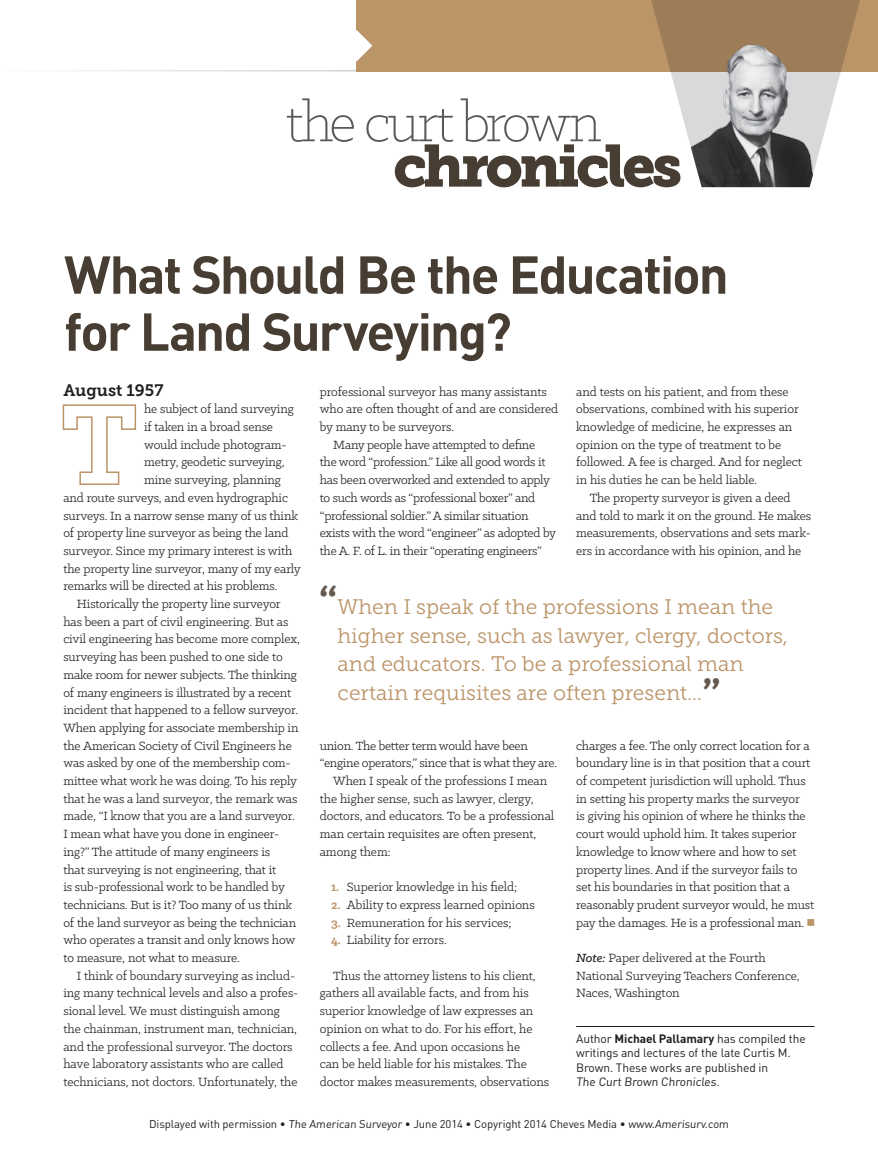
<style>
.page{position:relative;width:878px;height:1161px;background:#fff}
.page>*{position:absolute;margin:0;border:0;box-sizing:border-box;transform-origin:0 0}
.t1{font:300 60.6px "Klinic Slab";letter-spacing:-.04em;color:#58595b}
.t2{font:59.1px "Museo Slab 900";letter-spacing:-.06em;color:#473d32}
.t3{font:700 52.5px/57px "DINOT";letter-spacing:-.04em;color:#473d32}
.t4{font:21px/28.5px "Museo Slab 300";color:#bb9468}
.t5{font:16.5px "Museo Slab 700";color:#231f20}
.t6{font:13.5px/17.7px "Klinic Slab";letter-spacing:-.01em;color:#231f20}
.t7{font:12px/14.2px "DINOT";letter-spacing:-.01em;color:#231f20}
.t8{font:11.25px "DINOT";letter-spacing:-.01em;color:#231f20}
.s1{font-family:"Klinic Slab";font-weight:700;font-size:45px;color:#66594d}
.s2{font-family:"Universal Std Newswith Comm Pi";color:#bb9468}
.s3{font-weight:500;font-style:italic}
.s4{font-weight:700}
.s5{font-weight:700;color:#bb9468}
</style>
<div class="page">
<svg style="left:62px;top:404px;width:75px;height:81px"></svg>
<hr style="left:576px;top:1026px;width:238px;height:1px;background:#231f20">
<hr style="left:0;top:70px;width:877px;height:1px;background:#939598">
<div style="left:356px;top:0;width:522px;height:71px;background:#bb9468"></div>
<svg style="left:647px;top:0;width:216px;height:118px"></svg>
<svg style="left:356px;top:30px;width:16px;height:31px"></svg>
<img style="left:683px;top:10px;width:145px;height:177px">
<h1 class="t1" style="left:285px;top:85px;width:317px">the curt brown</h1>
<h2 class="t2" style="left:393px;top:132px;width:290px">chronicles</h2>
<h3 class="t3" style="left:64px;top:244px;width:666px">What Should Be the Education for Land Surveying?</h3>
<p class="t5" style="left:63px;top:381px;width:102px">August 1957</p>
<p class="t6" style="left:144px;top:400px;width:151px">he subject of land surveying</p>
<p class="t6" style="left:144px;top:418px;width:130px">if taken in a broad sense</p>
<p class="t6" style="left:144px;top:435px;width:144px">would include photogram-</p>
<p class="t6" style="left:144px;top:453px;width:142px">metry, geodetic surveying,</p>
<p class="t6" style="left:144px;top:471px;width:138px">mine surveying, planning</p>
<p class="t6" style="left:63px;top:489px;width:226px">and route surveys, and even hydrographic</p>
<p class="t6" style="left:63px;top:506px;width:236px">surveys. In a narrow sense many of us think</p>
<p class="t6" style="left:63px;top:524px;width:227px">of property line surveyor as being the land</p>
<p class="t6" style="left:63px;top:542px;width:230px">surveyor. Since my primary interest is with</p>
<p class="t6" style="left:63px;top:559px;width:239px">the property line surveyor, many of my early</p>
<p class="t6" style="left:63px;top:577px;width:215px">remarks will be directed at his problems.</p>
<p class="t6" style="left:77px;top:595px;width:205px">Historically the property line surveyor</p>
<p class="t6" style="left:63px;top:612px;width:226px">has been a part of civil engineering. But as</p>
<p class="t6" style="left:63px;top:630px;width:238px">civil engineering has become more complex,</p>
<p class="t6" style="left:63px;top:648px;width:221px">surveying has been pushed to one side to</p>
<p class="t6" style="left:63px;top:665px;width:235px">make room for newer subjects. The thinking</p>
<p class="t6" style="left:63px;top:683px;width:229px">of many engineers is illustrated by a recent</p>
<p class="t6" style="left:63px;top:701px;width:236px">incident that happened to a fellow surveyor.</p>
<p class="t6" style="left:63px;top:719px;width:236px">When applying for associate membership in</p>
<p class="t6" style="left:63px;top:736px;width:230px">the American Society of Civil Engineers he</p>
<p class="t6" style="left:63px;top:754px;width:229px">was asked by one of the membership com-</p>
<p class="t6" style="left:63px;top:772px;width:235px">mittee what work he was doing. To his reply</p>
<p class="t6" style="left:63px;top:789px;width:235px">that he was a land surveyor, the remark was</p>
<p class="t6" style="left:63px;top:807px;width:233px">made, “I know that you are a land surveyor.</p>
<p class="t6" style="left:63px;top:825px;width:217px">I mean what have you done in engineer-</p>
<p class="t6" style="left:63px;top:842px;width:208px">ing?” The attitude of many engineers is</p>
<p class="t6" style="left:63px;top:860px;width:214px">that surveying is not engineering, that it</p>
<p class="t6" style="left:63px;top:878px;width:223px">is sub-professional work to be handled by</p>
<p class="t6" style="left:63px;top:896px;width:230px">technicians. But is it? Too many of us think</p>
<p class="t6" style="left:63px;top:913px;width:234px">of the land surveyor as being the technician</p>
<p class="t6" style="left:63px;top:931px;width:233px">who operates a transit and only knows how</p>
<p class="t6" style="left:63px;top:949px;width:178px">to measure, not what to measure.</p>
<p class="t6" style="left:77px;top:966px;width:220px">I think of boundary surveying as includ-</p>
<p class="t6" style="left:63px;top:984px;width:236px">ing many technical levels and also a profes-</p>
<p class="t6" style="left:63px;top:1002px;width:218px">sional level. We must distinguish among</p>
<p class="t6" style="left:63px;top:1019px;width:235px">the chainman, instrument man, technician,</p>
<p class="t6" style="left:63px;top:1037px;width:231px">and the professional surveyor. The doctors</p>
<p class="t6" style="left:63px;top:1055px;width:222px">have laboratory assistants who are called</p>
<p class="t6" style="left:63px;top:1073px;width:235px">technicians, not doctors. Unfortunately, the</p>
<p class="t6" style="left:320px;top:382px;width:228px">professional surveyor has many assistants</p>
<p class="t6" style="left:320px;top:400px;width:240px">who are often thought of and are considered</p>
<p class="t6" style="left:320px;top:418px;width:136px">by many to be surveyors.</p>
<p class="t6" style="left:333px;top:435px;width:203px">Many people have attempted to define</p>
<p class="t6" style="left:320px;top:453px;width:227px">the word “profession.” Like all good words it</p>
<p class="t6" style="left:320px;top:471px;width:232px">has been overworked and extended to apply</p>
<p class="t6" style="left:320px;top:488px;width:217px">to such words as “professional boxer” and</p>
<p class="t6" style="left:320px;top:506px;width:210px">“professional soldier.” A similar situation</p>
<p class="t6" style="left:320px;top:524px;width:238px">exists with the word “engineer” as adopted by</p>
<p class="t6" style="left:320px;top:542px;width:224px">the A. F. of L. in their “operating engineers”</p>
<p class="t6" style="left:576px;top:382px;width:227px">and tests on his patient, and from these observations, combined with his superior knowledge of medicine, he expresses an opinion on the type of treatment to be followed. A fee is charged. And for neglect in his duties he can be held liable.</p>
<p class="t6" style="left:576px;top:489px;width:236px;text-indent:14px">The property surveyor is given a deed and told to mark it on the ground. He makes measurements, observations and sets mark&shy;ers in accordance with his opinion, and he</p>
<h3 class="t4" style="left:337px;top:593px;width:452px;text-indent:-18px"><span class="s1">“</span>When I speak of the professions I mean the higher sense, such as lawyer, clergy, doctors, and educators. To be a professional man certain requisites are often present…<span class="s1">”</span></h3>
<p class="t6" style="left:576px;top:736px;width:240px">charges a fee. The only correct location for a boundary line is in that position that a court of competent jurisdiction will uphold. Thus in setting his property marks the surveyor<br>is giving his opinion of where he thinks the court would uphold him. It takes superior knowledge to know where and how to set property lines. And if the surveyor fails to set his boundaries in that position that a reasonably prudent surveyor would, he must pay the damages. He is a professional man. <span class="s2">◾</span></p>
<p class="t6" style="left:576px;top:949px;width:225px"><span class="s3">Note:</span> Paper delivered at the Fourth<br>National Surveying Teachers Conference,<br>Naces, Washington</p>
<p class="t7" style="left:576px;top:1031px;width:231px">Author <span class="s4">Michael Pallamary</span> has compiled the writings and lectures of the late Curtis M.<br>Brown. These works are published in<br>The Curt Brown Chronicles.</p>
<p class="t6" style="left:320px;top:736px;width:209px">union. The better term would have been</p>
<p class="t6" style="left:320px;top:754px;width:239px">“engine operators,” since that is what they are.</p>
<p class="t6" style="left:333px;top:772px;width:215px">When I speak of the professions I mean</p>
<p class="t6" style="left:320px;top:789px;width:215px">the higher sense, such as lawyer, clergy,</p>
<p class="t6" style="left:320px;top:807px;width:236px">doctors, and educators. To be a professional</p>
<p class="t6" style="left:320px;top:825px;width:218px">man certain requisites are often present,</p>
<p class="t6" style="left:320px;top:842px;width:72px">among them:</p>
<p class="t6" style="left:331px;top:878px;width:188px"><span class="s5">1.</span> Superior knowledge in his field;</p>
<p class="t6" style="left:331px;top:896px;width:205px"><span class="s5">2.</span> Ability to express learned opinions</p>
<p class="t6" style="left:331px;top:913px;width:182px"><span class="s5">3.</span> Remuneration for his services;</p>
<p class="t6" style="left:331px;top:931px;width:117px"><span class="s5">4.</span> Liability for errors.</p>
<p class="t6" style="left:320px;top:966px;width:231px;text-indent:14px">Thus the attorney listens to his client, gathers all available facts, and from his superior knowledge of law expresses an opinion on what to do. For his effort, he collects a fee. And upon occasions he<br>can be held liable for his mistakes. The doctor makes measurements, observations</p>
<p class="t8" style="left:149px;top:1116px;width:582px">Displayed with permission • The American Surveyor • June 2014 • Copyright 2014 Cheves Media • www.Amerisurv.com</p>
</div>
